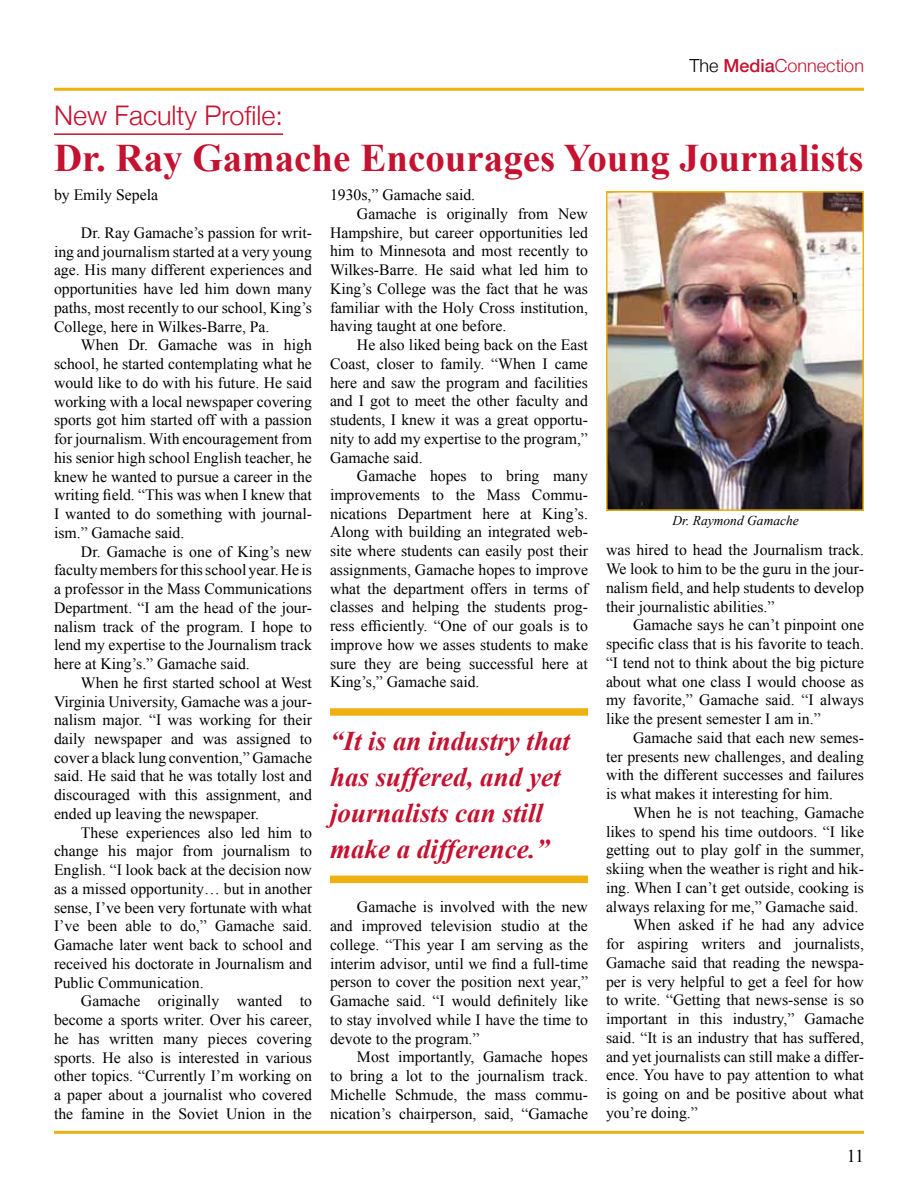
<style>
.page{position:relative;width:918px;height:1188px;background:#fff}
.page>*{position:absolute;margin:0;border:0;box-sizing:border-box;transform-origin:0 0}
.t1{font:700 39px "Times New Roman";color:#c41230}
.t2{font:italic 700 27px/36px "Times New Roman";color:#c41230}
.t3{font:300 27px "Helvetica Neue";color:#c41230}
.t4{font:300 18px "Helvetica Neue";color:#c41230}
.t5{font:18px "Times New Roman";color:#000}
.t6{font:15.75px/18.8px "Times New Roman";color:#000;text-align:justify}
.t7{font:italic 13.5px "Times New Roman";color:#000}
.s1{color:#000}
.s2{font-weight:500}
</style>
<div class="page">
<hr style="left:54px;top:88px;width:810px;height:3px;background:#eeb111">
<hr style="left:54px;top:1131px;width:810px;height:3px;background:#eeb111">
<hr style="left:54px;top:133px;width:229px;height:2px;background:#c41230">
<img style="left:609px;top:194px;width:252px;height:314px">
<div style="left:606px;top:191px;width:258px;height:320px;border:2px solid #eeb111"></div>
<div style="left:330px;top:708px;width:258px;height:8px;background:#eeb111"></div>
<div style="left:330px;top:876px;width:258px;height:7px;background:#eeb111"></div>
<p class="t4" style="left:690px;top:55px;width:176px"><span class="s1">The</span> <span class="s2">Media</span>Connection</p>
<h2 class="t3" style="left:54px;top:98px;width:231px">New Faculty Profile:</h2>
<h1 class="t1" style="left:54px;top:131px;width:811px">Dr. Ray Gamache Encourages Young Journalists</h1>
<p class="t6" style="left:54px;top:186px;width:106px">by Emily Sepela</p>
<p class="t6" style="left:54px;top:223px;width:260px;text-indent:27px">Dr. Ray Gamache’s passion for writ&shy;ing and journalism started at a very young age. His many different experiences and opportunities have led him down many paths, most recently to our school, King’s College, here in Wilkes-Barre, Pa.</p>
<p class="t6" style="left:54px;top:336px;width:260px;text-indent:27px">When Dr. Gamache was in high school, he started contemplating what he would like to do with his future. He said working with a local newspaper covering sports got him started off with a passion for journalism. With encouragement from his senior high school English teacher, he knew he wanted to pursue a career in the writing field. “This was when I knew that I wanted to do something with journal&shy;ism.” Gamache said.</p>
<p class="t6" style="left:54px;top:542px;width:260px;text-indent:27px">Dr. Gamache is one of King’s new faculty members for this school year. He is a professor in the Mass Communications Department. “I am the head of the jour&shy;nalism track of the program. I hope to lend my expertise to the Journalism track here at King’s.” Gamache said.</p>
<p class="t6" style="left:54px;top:673px;width:260px;text-indent:27px">When he first started school at West Virginia University, Gamache was a jour&shy;nalism major. “I was working for their daily newspaper and was assigned to cover a black lung convention,” Gamache said. He said that he was totally lost and discouraged with this assignment, and ended up leaving the newspaper.</p>
<p class="t6" style="left:54px;top:823px;width:260px;text-indent:27px">These experiences also led him to change his major from journalism to English. “I look back at the decision now as a missed opportunity… but in another sense, I’ve been very fortunate with what I’ve been able to do,” Gamache said.<br>Gamache later went back to school and received his doctorate in Journalism and Public Communication.</p>
<p class="t6" style="left:54px;top:992px;width:260px;text-indent:27px">Gamache originally wanted to become a sports writer. Over his career, he has written many pieces covering sports. He also is interested in various other topics. “Currently I’m working on a paper about a journalist who covered the famine in the Soviet Union in the</p>
<p class="t6" style="left:330px;top:185px;width:147px">1930s,” Gamache said.</p>
<p class="t6" style="left:357px;top:204px;width:232px">Gamache is originally from New</p>
<p class="t6" style="left:330px;top:223px;width:260px">Hampshire, but career opportunities led</p>
<p class="t6" style="left:330px;top:241px;width:259px">him to Minnesota and most recently to</p>
<p class="t6" style="left:330px;top:260px;width:260px">Wilkes-Barre. He said what led him to</p>
<p class="t6" style="left:330px;top:279px;width:259px">King’s College was the fact that he was</p>
<p class="t6" style="left:330px;top:298px;width:260px">familiar with the Holy Cross institution,</p>
<p class="t6" style="left:330px;top:316px;width:178px">having taught at one before.</p>
<p class="t6" style="left:357px;top:335px;width:232px">He also liked being back on the East</p>
<p class="t6" style="left:330px;top:354px;width:259px">Coast, closer to family. “When I came</p>
<p class="t6" style="left:330px;top:373px;width:260px">here and saw the program and facilities</p>
<p class="t6" style="left:330px;top:391px;width:259px">and I got to meet the other faculty and</p>
<p class="t6" style="left:330px;top:410px;width:260px">students, I knew it was a great opportu-</p>
<p class="t6" style="left:330px;top:429px;width:259px">nity to add my expertise to the program,”</p>
<p class="t6" style="left:330px;top:448px;width:94px">Gamache said.</p>
<p class="t6" style="left:357px;top:466px;width:233px">Gamache hopes to bring many</p>
<p class="t6" style="left:330px;top:485px;width:258px">improvements to the Mass Commu-</p>
<p class="t6" style="left:330px;top:504px;width:259px">nications Department here at King’s.</p>
<p class="t6" style="left:330px;top:523px;width:260px">Along with building an integrated web-</p>
<p class="t6" style="left:330px;top:541px;width:260px">site where students can easily post their</p>
<p class="t6" style="left:330px;top:560px;width:260px">assignments, Gamache hopes to improve</p>
<p class="t6" style="left:330px;top:579px;width:259px">what the department offers in terms of</p>
<p class="t6" style="left:330px;top:598px;width:260px">classes and helping the students prog-</p>
<p class="t6" style="left:330px;top:616px;width:259px">ress efficiently. “One of our goals is to</p>
<p class="t6" style="left:330px;top:635px;width:260px">improve how we asses students to make</p>
<p class="t6" style="left:330px;top:654px;width:260px">sure they are being successful here at</p>
<p class="t6" style="left:330px;top:673px;width:151px">King’s,” Gamache said.</p>
<h2 class="t2" style="left:330px;top:722px;width:242px">“It is an industry that has suffered, and yet journalists can still make a difference.”</h2>
<p class="t6" style="left:330px;top:898px;width:260px;text-indent:27px">Gamache is involved with the new and improved television studio at the college. “This year I am serving as the interim advisor, until we find a full-time person to cover the position next year,” Gamache said. “I would definitely like to stay involved while I have the time to devote to the program.”</p>
<p class="t6" style="left:330px;top:1047px;width:260px;text-indent:27px">Most importantly, Gamache hopes to bring a lot to the journalism track.<br>Michelle Schmude, the mass commu&shy;nication’s chairperson, said, “Gamache</p>
<p class="t7" style="left:673px;top:511px;width:128px">Dr. Raymond Gamache</p>
<p class="t6" style="left:606px;top:541px;width:260px">was hired to head the Journalism track.<br>We look to him to be the guru in the jour&shy;nalism field, and help students to develop their journalistic abilities.”</p>
<p class="t6" style="left:606px;top:616px;width:260px;text-indent:27px">Gamache says he can’t pinpoint one specific class that is his favorite to teach. “I tend not to think about the big picture about what one class I would choose as my favorite,” Gamache said. “I always like the present semester I am in.”</p>
<p class="t6" style="left:606px;top:728px;width:260px;text-indent:27px">Gamache said that each new semes&shy;ter presents new challenges, and dealing with the different successes and failures is what makes it interesting for him.</p>
<p class="t6" style="left:633px;top:803px;width:233px">When he is not teaching, Gamache</p>
<p class="t6" style="left:606px;top:822px;width:260px">likes to spend his time outdoors. “I like</p>
<p class="t6" style="left:606px;top:840px;width:260px">getting out to play golf in the summer,</p>
<p class="t6" style="left:606px;top:859px;width:259px">skiing when the weather is right and hik-</p>
<p class="t6" style="left:606px;top:878px;width:259px">ing. When I can’t get outside, cooking is</p>
<p class="t6" style="left:606px;top:897px;width:254px">always relaxing for me,” Gamache said.</p>
<p class="t6" style="left:633px;top:915px;width:233px">When asked if he had any advice</p>
<p class="t6" style="left:606px;top:934px;width:260px">for aspiring writers and journalists,</p>
<p class="t6" style="left:606px;top:953px;width:259px">Gamache said that reading the newspa-</p>
<p class="t6" style="left:606px;top:972px;width:260px">per is very helpful to get a feel for how</p>
<p class="t6" style="left:606px;top:990px;width:259px">to write. “Getting that news-sense is so</p>
<p class="t6" style="left:606px;top:1009px;width:260px">important in this industry,” Gamache</p>
<p class="t6" style="left:606px;top:1028px;width:259px">said. “It is an industry that has suffered,</p>
<p class="t6" style="left:606px;top:1047px;width:260px">and yet journalists can still make a differ-</p>
<p class="t6" style="left:606px;top:1065px;width:260px">ence. You have to pay attention to what</p>
<p class="t6" style="left:606px;top:1084px;width:260px">is going on and be positive about what</p>
<p class="t6" style="left:606px;top:1103px;width:93px">you’re doing.”</p>
<p class="t5" style="left:847px;top:1144px;width:19px">11</p>
</div>
